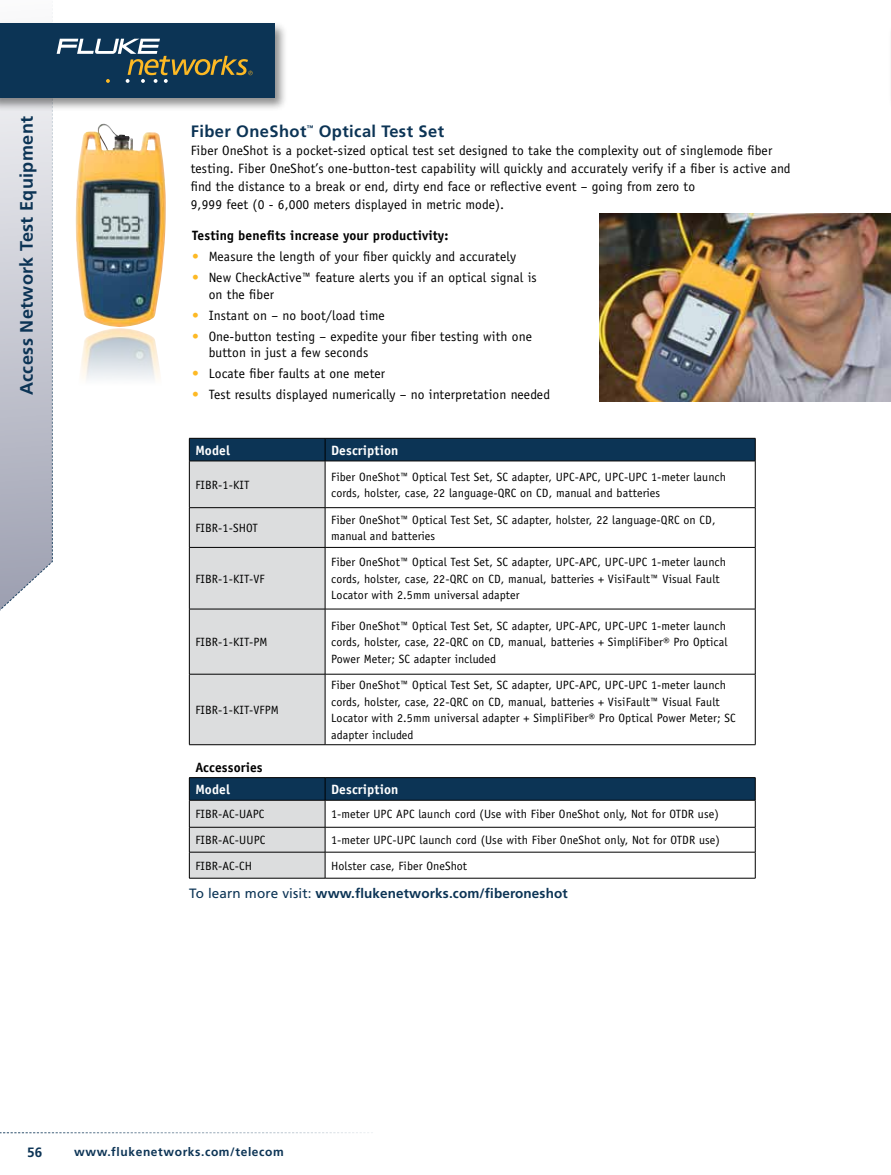
<style>
.page{position:relative;width:891px;height:1175px;background:#fff}
.page>*{position:absolute;margin:0;border:0;box-sizing:border-box;transform-origin:0 0}
.t1{font:700 18px "Frutiger";letter-spacing:.02em;color:#0c3455}
.t2{font:700 16.5px "Frutiger";letter-spacing:.025em;color:#0c3455}
.t3{font:13.5px/18px "Officina Sans";letter-spacing:.01em;color:#000}
.t4{font:700 13.5px "Frutiger";letter-spacing:.01em;color:#0c3455}
.t5{font:700 13.5px "Officina Sans";letter-spacing:.01em;color:#000}
.t6{font:700 13.5px "Officina Sans";letter-spacing:.01em;color:#fff}
.t7{font:12px/16.5px "Officina Sans";letter-spacing:.01em;color:#000}
.t8{font:700 12px "Frutiger";letter-spacing:.05em;color:#0c3455}
.t9{font:700 6.6px "Frutiger";color:#0c3455}
.s1{color:#fdb924}
.s2{font-weight:400}
</style>
<div class="page">
<svg style="left:0;top:1132px;width:373px;height:1px"></svg>
<div style="left:0;top:21px;width:288px;height:91px;background:#000;opacity:.45"></div>
<div style="left:0;top:23px;width:275px;height:75px;background:#0c3455"></div>
<div style="left:253px;top:439px;width:502px;height:21px;background:#0c3455"></div>
<svg style="left:189px;top:461px;width:136px;height:417px;background:#cfd2d5"></svg>
<svg style="left:325px;top:461px;width:430px;height:417px"></svg>
<hr style="left:189px;top:438px;width:136px;height:1px;background:#000">
<svg style="left:0;top:9px;width:253px;height:621px"></svg>
<hr style="left:325px;top:438px;width:430px;height:1px;background:#000">
<svg style="left:325px;top:438px;width:1px;height:22px"></svg>
<svg style="left:755px;top:438px;width:1px;height:23px"></svg>
<hr style="left:189px;top:460px;width:136px;height:1px;background:#000">
<hr style="left:189px;top:461px;width:1px;height:46px;background:#000">
<hr style="left:325px;top:460px;width:430px;height:1px;background:#000">
<hr style="left:325px;top:461px;width:1px;height:46px;background:#000">
<hr style="left:755px;top:461px;width:1px;height:46px;background:#000">
<hr style="left:189px;top:507px;width:136px;height:1px;background:#000">
<hr style="left:189px;top:508px;width:1px;height:39px;background:#000">
<hr style="left:325px;top:507px;width:430px;height:1px;background:#000">
<hr style="left:325px;top:508px;width:1px;height:39px;background:#000">
<hr style="left:755px;top:508px;width:1px;height:39px;background:#000">
<hr style="left:189px;top:547px;width:136px;height:1px;background:#000">
<hr style="left:189px;top:547px;width:1px;height:62px;background:#000">
<hr style="left:325px;top:547px;width:430px;height:1px;background:#000">
<hr style="left:325px;top:547px;width:1px;height:62px;background:#000">
<hr style="left:755px;top:547px;width:1px;height:62px;background:#000">
<hr style="left:189px;top:609px;width:136px;height:1px;background:#000">
<hr style="left:189px;top:609px;width:1px;height:65px;background:#000">
<hr style="left:325px;top:609px;width:430px;height:1px;background:#000">
<hr style="left:325px;top:609px;width:1px;height:65px;background:#000">
<hr style="left:755px;top:609px;width:1px;height:65px;background:#000">
<hr style="left:189px;top:674px;width:136px;height:1px;background:#000">
<hr style="left:189px;top:674px;width:1px;height:70px;background:#000">
<hr style="left:325px;top:674px;width:430px;height:1px;background:#000">
<hr style="left:189px;top:777px;width:136px;height:1px;background:#000">
<hr style="left:325px;top:777px;width:430px;height:1px;background:#000">
<hr style="left:189px;top:800px;width:136px;height:1px;background:#000">
<hr style="left:325px;top:800px;width:430px;height:1px;background:#000">
<hr style="left:189px;top:827px;width:136px;height:1px;background:#000">
<hr style="left:325px;top:827px;width:430px;height:1px;background:#000">
<hr style="left:189px;top:852px;width:136px;height:1px;background:#000">
<svg style="left:189px;top:777px;width:1px;height:101px"></svg>
<hr style="left:325px;top:852px;width:430px;height:1px;background:#000">
<svg style="left:325px;top:777px;width:1px;height:101px"></svg>
<svg style="left:755px;top:777px;width:1px;height:101px"></svg>
<hr style="left:189px;top:878px;width:136px;height:1px;background:#000">
<hr style="left:325px;top:878px;width:430px;height:1px;background:#000">
<hr style="left:325px;top:674px;width:1px;height:70px;background:#000">
<hr style="left:755px;top:674px;width:1px;height:70px;background:#000">
<hr style="left:189px;top:744px;width:136px;height:1px;background:#000">
<hr style="left:325px;top:744px;width:430px;height:1px;background:#000">
<img style="left:600px;top:214px;width:291px;height:187px">
<h1 class="t1" style="left:16px;top:395px;width:281px;rotate:-90deg">Access Network Test Equipment</h1>
<h2 class="t2" style="left:191px;top:121px;width:117px">Fiber OneShot</h2>
<p class="t9" style="left:307px;top:124px;width:8px">™</p>
<h2 class="t2" style="left:319px;top:121px;width:127px">Optical Test Set</h2>
<p class="t3" style="left:191px;top:141px;width:602px">Fiber OneShot is a pocket-sized optical test set designed to take the complexity out of singlemode fiber testing. Fiber OneShot’s one-button-test capability will quickly and accurately verify if a fiber is active and find the distance to a break or end, dirty end face or reflective event – going from zero to<br>9,999 feet (0 - 6,000 meters displayed in metric mode).</p>
<p class="t5" style="left:192px;top:227px;width:258px">Testing benefits increase your productivity:</p>
<p class="t3" style="left:192px;top:248px;width:325px"><span class="s1">•</span> Measure the length of your fiber quickly and accurately</p>
<p class="t3" style="left:209px;top:270px;width:330px;line-height:16.2px;text-indent:-16px"><span class="s1">•</span> New CheckActive™ feature alerts you if an optical signal is on the fiber</p>
<p class="t3" style="left:192px;top:306px;width:194px"><span class="s1">•</span> Instant on – no boot/load time</p>
<p class="t3" style="left:209px;top:328px;width:325px;line-height:16.2px;text-indent:-16px"><span class="s1">•</span> One-button testing – expedite your fiber testing with one button in just a few seconds</p>
<p class="t3" style="left:192px;top:364px;width:195px"><span class="s1">•</span> Locate fiber faults at one meter</p>
<p class="t3" style="left:192px;top:385px;width:359px"><span class="s1">•</span> Test results displayed numerically – no interpretation needed</p>
<p class="t6" style="left:195px;top:442px;width:36px">Model</p>
<p class="t6" style="left:331px;top:442px;width:69px">Description</p>
<p class="t7" style="left:195px;top:476px;width:55px">FIBR-1-KIT</p>
<p class="t7" style="left:331px;top:468px;width:396px">Fiber OneShot™ Optical Test Set, SC adapter, UPC-APC, UPC-UPC 1-meter launch cords, holster, case, 22 language-QRC on CD, manual and batteries</p>
<p class="t7" style="left:195px;top:520px;width:64px">FIBR-1-SHOT</p>
<p class="t7" style="left:331px;top:511px;width:386px">Fiber OneShot™ Optical Test Set, SC adapter, holster, 22 language-QRC on CD, manual and batteries</p>
<p class="t7" style="left:195px;top:570px;width:71px">FIBR-1-KIT-VF</p>
<p class="t7" style="left:331px;top:554px;width:396px">Fiber OneShot™ Optical Test Set, SC adapter, UPC-APC, UPC-UPC 1-meter launch cords, holster, case, 22-QRC on CD, manual, batteries + VisiFault™ Visual Fault<br>Locator with 2. 5mm universal adapter</p>
<p class="t7" style="left:195px;top:634px;width:74px">FIBR-1-KIT-PM</p>
<p class="t7" style="left:195px;top:701px;width:85px">FIBR-1-KIT-VFPM</p>
<p class="t7" style="left:331px;top:617px;width:398px">Fiber OneShot™ Optical Test Set, SC adapter, UPC-APC, UPC-UPC 1-meter launch cords, holster, case, 22-QRC on CD, manual, batteries + SimpliFiber® Pro Optical<br>Power Meter; SC adapter included</p>
<p class="t7" style="left:331px;top:677px;width:406px">Fiber OneShot™ Optical Test Set, SC adapter, UPC-APC, UPC-UPC 1-meter launch cords, holster, case, 22-QRC on CD, manual, batteries + VisiFault™ Visual Fault Locator with 2. 5mm universal adapter + SimpliFiber® Pro Optical Power Meter; SC adapter included</p>
<p class="t5" style="left:195px;top:758px;width:69px">Accessories</p>
<p class="t6" style="left:195px;top:781px;width:36px">Model</p>
<p class="t6" style="left:331px;top:781px;width:69px">Description</p>
<p class="t7" style="left:195px;top:806px;width:71px">FIBR-AC-UAPC</p>
<p class="t7" style="left:331px;top:806px;width:389px">1-meter UPC APC launch cord (Use with Fiber OneShot only, Not for OTDR use)</p>
<p class="t7" style="left:195px;top:832px;width:72px">FIBR-AC-UUPC</p>
<p class="t7" style="left:331px;top:832px;width:390px">1-meter UPC-UPC launch cord (Use with Fiber OneShot only, Not for OTDR use)</p>
<p class="t7" style="left:195px;top:857px;width:58px">FIBR-AC-CH</p>
<p class="t7" style="left:331px;top:857px;width:138px">Holster case, Fiber OneShot</p>
<p class="t4" style="left:189px;top:885px;width:380px"><span class="s2">To learn more visit:</span> www.flukenetworks.com/fiberoneshot</p>
<p class="t4" style="left:27px;top:1144px;width:17px">56</p>
<p class="t8" style="left:74px;top:1144px;width:211px">www.flukenetworks.com/telecom</p>
</div>
